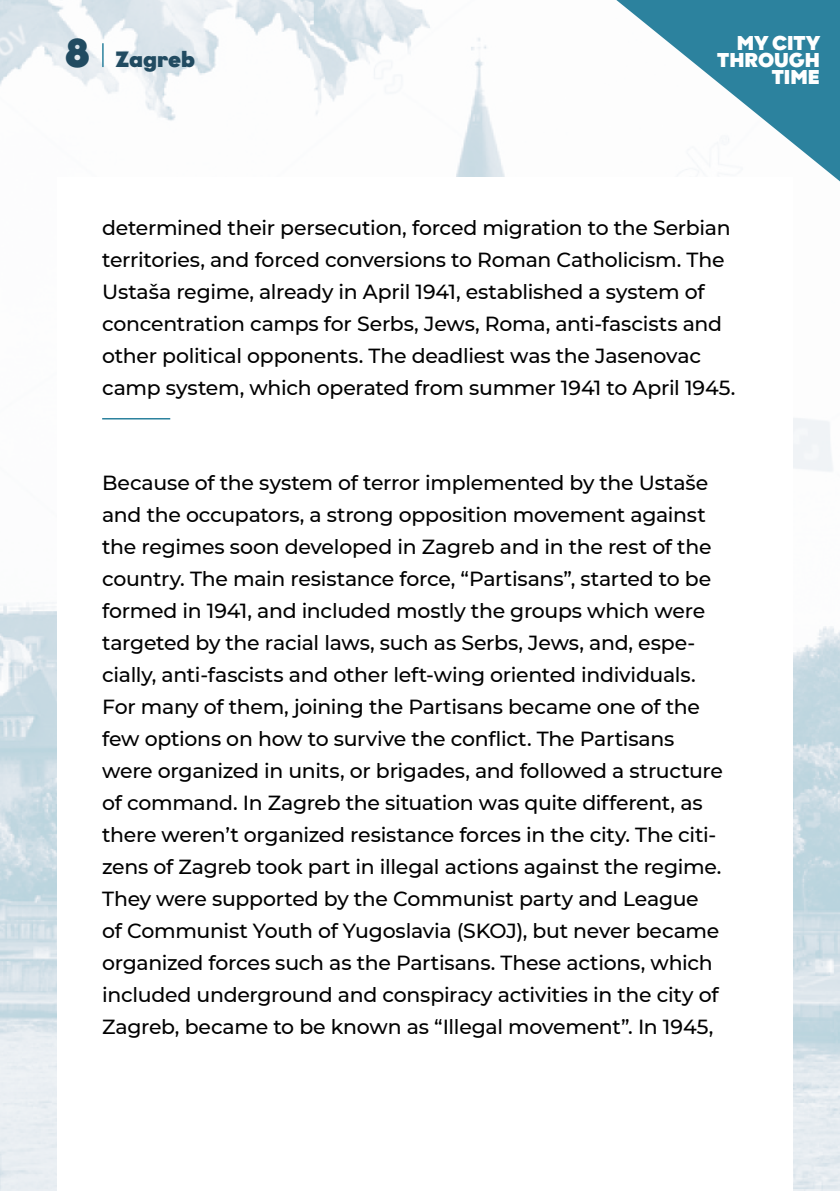
<style>
.page{position:relative;width:840px;height:1191px;background:#fff}
.page>*{position:absolute;margin:0;border:0;box-sizing:border-box;transform-origin:0 0}
.t1{font:900 40px "Graphit";color:#214b61}
.t2{font:900 22px "Graphit";color:#214b61}
.t3{font:500 20.4px/32px "Montserrat";letter-spacing:-.015em;color:#000}
.t4{font:900 20px/17.2px "Graphit";color:#fff;text-align:right}
</style>
<div class="page">
<img style="left:0;top:0;width:839px;height:1191px">
<div style="left:57px;top:178px;width:735px;height:1013px;background:#fff"></div>
<hr style="left:102px;top:418px;width:68px;height:1px;background:#2c829e">
<svg style="left:583px;top:0;width:256px;height:187px"></svg>
<hr style="left:102px;top:43px;width:2px;height:24px;background:#2c829e">
<h1 class="t1" style="left:65px;top:27px;width:27px">8</h1>
<p class="t2" style="left:115px;top:45px;width:81px">Zagreb</p>
<p class="t4" style="left:716px;top:34px;width:105px">MY CITY<br>THROUGH<br>TIME</p>
<p class="t3" style="left:102px;top:211px;width:634px">determined their persecution, forced migration to the Serbian territories, and forced conversions to Roman Catholicism. The Ustaša regime, already in April 1941, established a system of concentration camps for Serbs, Jews, Roma, anti-fascists and other political opponents. The deadliest was the Jasenovac camp system, which operated from summer 1941 to April 1945.</p>
<p class="t3" style="left:102px;top:466px;width:622px">Because of the system of terror implemented by the Ustaše and the occupators, a strong opposition movement against the regimes soon developed in Zagreb and in the rest of the country. The main resistance force, “Partisans”, started to be formed in 1941, and included mostly the groups which were targeted by the racial laws, such as Serbs, Jews, and, espe&shy;cially, anti-fascists and other left-wing oriented individuals.<br>For many of them, joining the Partisans became one of the few options on how to survive the conflict. The Partisans were organized in units, or brigades, and followed a structure of command. In Zagreb the situation was quite different, as there weren’t organized resistance forces in the city. The citi&shy;zens of Zagreb took part in illegal actions against the regime.<br>They were supported by the Communist party and League of Communist Youth of Yugoslavia (SKOJ), but never became organized forces such as the Partisans. These actions, which included underground and conspiracy activities in the city of Zagreb, became to be known as “Illegal movement”. In 1945,</p>
</div>
